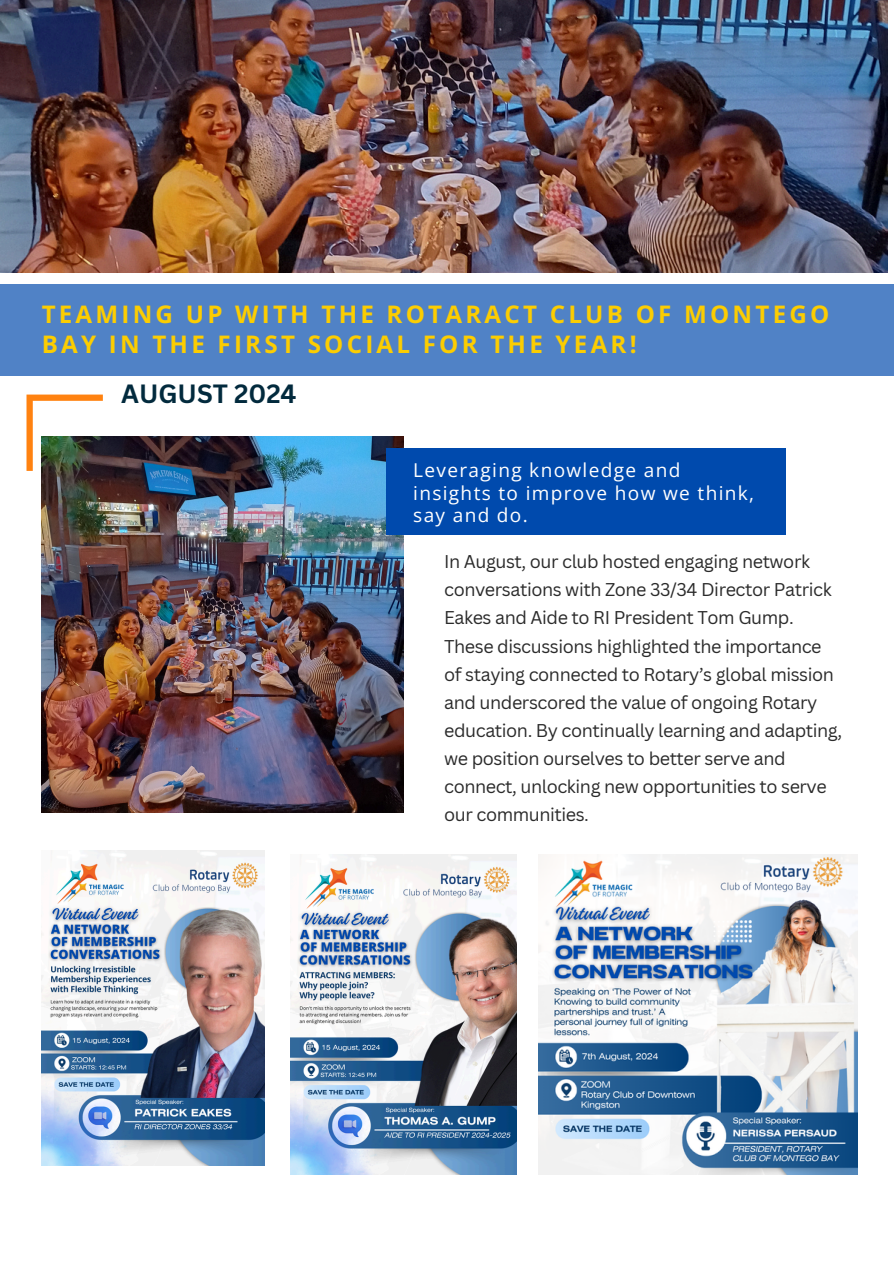
<style>
.page{position:relative;width:894px;height:1264px;background:#fff}
.page>*{position:absolute;margin:0;border:0;box-sizing:border-box;transform-origin:0 0}
.t1{font:700 25.65px "Canva Sans";color:#022a3d}
.t2{font:700 24.15px/29.2px "Open Sans";letter-spacing:.135em;color:#fccd01}
.t3{font:19.05px/22.5px "Open Sans";letter-spacing:.07em;color:#fff}
.t4{font:18px/28.2px "Canva Sans";letter-spacing:-.025em;color:#2b2b2b}
</style>
<div class="page">
<img style="left:42px;top:437px;width:361px;height:376px">
<div style="left:386px;top:448px;width:399px;height:87px;background:#004aad"></div>
<svg style="left:26px;top:394px;width:77px;height:77px"></svg>
<div style="left:0;top:284px;width:893px;height:91px;background:#5082c6"></div>
<img style="left:0;top:0;width:886px;height:272px">
<img style="left:290px;top:854px;width:226px;height:320px">
<img style="left:42px;top:850px;width:222px;height:315px">
<img style="left:538px;top:854px;width:319px;height:320px">
<h1 class="t2" style="left:42px;top:299px;width:789px">TEAMING UP WITH THE ROTARACT CLUB OF MONTEGO<br>BAY IN THE FIRST SOCIAL FOR THE YEAR!</h1>
<h1 class="t1" style="left:121px;top:375px;width:177px">AUGUST 2024</h1>
<p class="t3" style="left:413px;top:458px;width:342px">Leveraging knowledge and insights to improve how we think, say and do.</p>
<p class="t4" style="left:444px;top:547px;width:399px">In August, our club hosted engaging network conversations with Zone 33/34 Director Patrick Eakes and Aide to RI President Tom Gump.<br>These discussions highlighted the importance of staying connected to Rotary’s global mission and underscored the value of ongoing Rotary education. By continually learning and adapting, we position ourselves to better serve and connect, unlocking new opportunities to serve our communities.</p>
</div>
